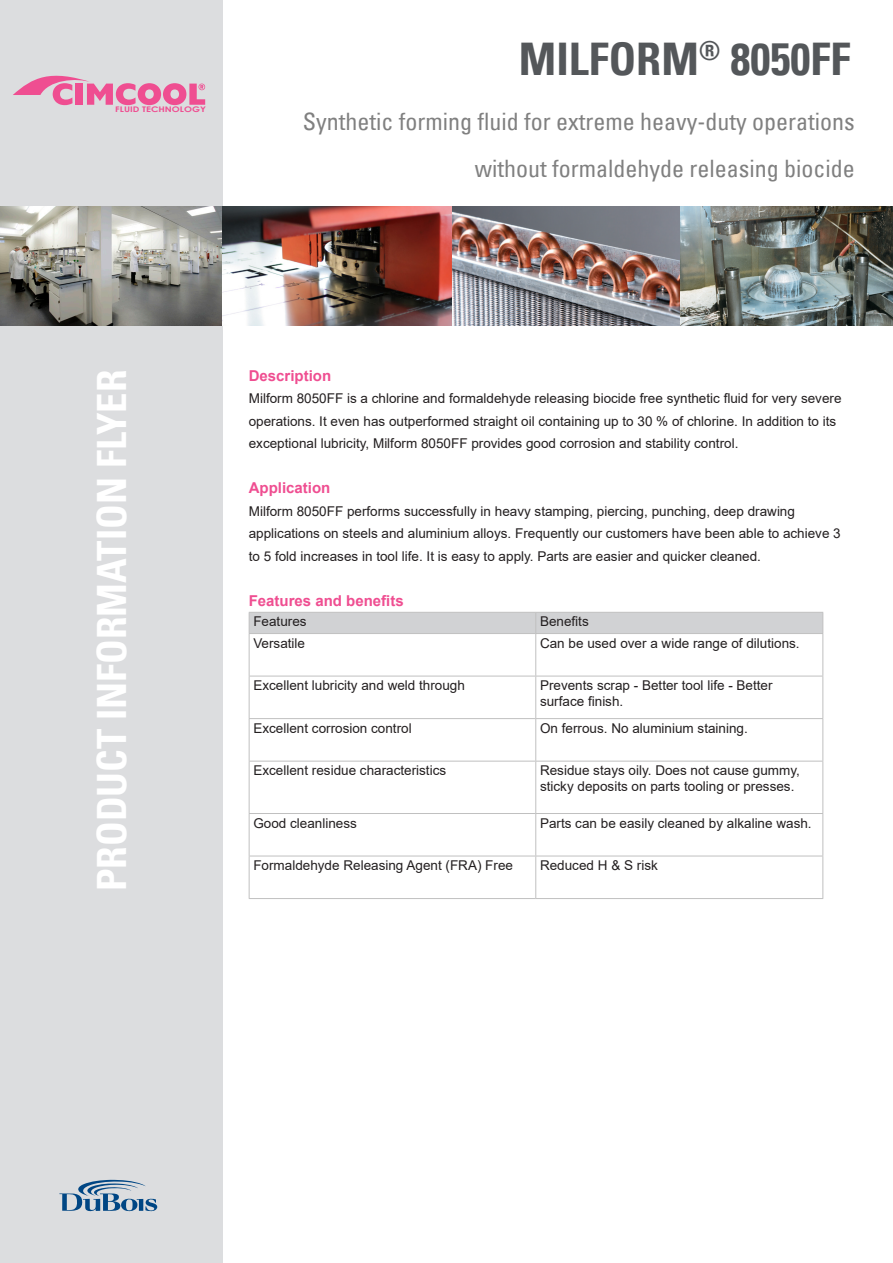
<style>
.page{position:relative;width:893px;height:1263px;background:#fff}
.page>*{position:absolute;margin:0;border:0;box-sizing:border-box;transform-origin:0 0}
.Product{font:45px "Univers Com 67 Bold Cond";color:#54575a}
.t1{font:40.5px "Univers Com 67 Bold Cond";color:#fff}
.Productlead_curs{font:condensed 24px/46.8px "Univers Com 57";color:#808080;text-align:right}
.t2{font:700 15px "Arial";color:#ef4e91}
.Heading_2{font:13.5px/22.5px "Arial";color:#231f20}
.Heading_7{font:13.5px "Arial";color:#231f20}
.t3{font:700 7.65px "Century Gothic";color:#ef4e91;scale:1.23 1}
</style>
<div class="page">
<div style="left:0;top:0;width:223px;height:1263px;background:#dcdddf"></div>
<svg style="left:13px;top:76px;width:192px;height:29px"></svg>
<svg style="left:59px;top:1180px;width:98px;height:31px"></svg>
<img style="left:452px;top:206px;width:228px;height:119px">
<img style="left:0;top:206px;width:452px;height:119px">
<img style="left:680px;top:206px;width:212px;height:119px">
<div style="left:249px;top:612px;width:574px;height:21px;background:#d1d2d4"></div>
<hr style="left:249px;top:633px;width:287px;height:1px;background:#c0c0c0">
<hr style="left:249px;top:634px;width:1px;height:42px;background:#c0c0c0">
<hr style="left:536px;top:633px;width:287px;height:1px;background:#c0c0c0">
<hr style="left:535px;top:634px;width:1px;height:42px;background:#c0c0c0">
<hr style="left:822px;top:634px;width:1px;height:42px;background:#c0c0c0">
<hr style="left:249px;top:676px;width:287px;height:1px;background:#c0c0c0">
<hr style="left:249px;top:676px;width:1px;height:42px;background:#c0c0c0">
<hr style="left:536px;top:676px;width:287px;height:1px;background:#c0c0c0">
<hr style="left:535px;top:676px;width:1px;height:42px;background:#c0c0c0">
<hr style="left:822px;top:676px;width:1px;height:42px;background:#c0c0c0">
<hr style="left:249px;top:718px;width:287px;height:1px;background:#c0c0c0">
<hr style="left:249px;top:719px;width:1px;height:42px;background:#c0c0c0">
<hr style="left:536px;top:718px;width:287px;height:1px;background:#c0c0c0">
<hr style="left:535px;top:719px;width:1px;height:42px;background:#c0c0c0">
<hr style="left:822px;top:719px;width:1px;height:42px;background:#c0c0c0">
<hr style="left:249px;top:761px;width:287px;height:1px;background:#c0c0c0">
<hr style="left:249px;top:761px;width:1px;height:52px;background:#c0c0c0">
<hr style="left:536px;top:761px;width:287px;height:1px;background:#c0c0c0">
<hr style="left:535px;top:761px;width:1px;height:52px;background:#c0c0c0">
<hr style="left:822px;top:761px;width:1px;height:52px;background:#c0c0c0">
<hr style="left:249px;top:813px;width:287px;height:1px;background:#c0c0c0">
<hr style="left:249px;top:814px;width:1px;height:42px;background:#c0c0c0">
<hr style="left:536px;top:813px;width:287px;height:1px;background:#c0c0c0">
<hr style="left:535px;top:814px;width:1px;height:42px;background:#c0c0c0">
<hr style="left:822px;top:814px;width:1px;height:42px;background:#c0c0c0">
<hr style="left:249px;top:856px;width:287px;height:1px;background:#c0c0c0">
<hr style="left:249px;top:856px;width:1px;height:42px;background:#c0c0c0">
<hr style="left:536px;top:856px;width:287px;height:1px;background:#c0c0c0">
<hr style="left:535px;top:856px;width:1px;height:42px;background:#c0c0c0">
<hr style="left:822px;top:856px;width:1px;height:42px;background:#c0c0c0">
<hr style="left:249px;top:898px;width:287px;height:1px;background:#c0c0c0">
<hr style="left:536px;top:898px;width:287px;height:1px;background:#c0c0c0">
<p class="t3" style="left:115px;top:104px;width:75px">FLUID TECHNOLOGY</p>
<p class="Product" style="left:519px;top:31px;width:333px">MILFORM<sup>®</sup> 8050FF</p>
<p class="Productlead_curs" style="left:303px;top:98px;width:553px">Synthetic forming fluid for extreme heavy-duty operations without formaldehyde releasing biocide</p>
<h2 class="t1" style="left:87px;top:891px;width:523px;rotate:-90deg">PRODUCT INFORMATION FLYER</h2>
<p class="t2" style="left:249px;top:365px;width:84px">Description</p>
<p class="Heading_2" style="left:249px;top:387px;width:594px">Milform 8050FF is a chlorine and formaldehyde releasing biocide free synthetic fluid for very severe operations. It even has outperformed straight oil containing up to 30 % of chlorine. In addition to its exceptional lubricity, Milform 8050FF provides good corrosion and stability control.</p>
<p class="t2" style="left:249px;top:478px;width:83px">Application</p>
<p class="Heading_2" style="left:249px;top:500px;width:594px">Milform 8050FF performs successfully in heavy stamping, piercing, punching, deep drawing applications on steels and aluminium alloys. Frequently our customers have been able to achieve 3 to 5 fold increases in tool life. It is easy to apply. Parts are easier and quicker cleaned.</p>
<p class="t2" style="left:249px;top:590px;width:157px">Features and benefits</p>
<p class="Heading_7" style="left:253px;top:612px;width:55px">Features</p>
<p class="Heading_2" style="left:540px;top:610px;width:50px">Benefits</p>
<p class="Heading_2" style="left:253px;top:631px;width:53px">Versatile</p>
<p class="Heading_2" style="left:540px;top:631px;width:261px">Can be used over a wide range of dilutions.</p>
<p class="Heading_2" style="left:253px;top:674px;width:213px">Excellent lubricity and weld through</p>
<p class="Heading_2" style="left:540px;top:677px;width:234px;line-height:16.2px">Prevents scrap - Better tool life - Better surface finish.</p>
<p class="Heading_2" style="left:253px;top:717px;width:160px">Excellent corrosion control</p>
<p class="Heading_2" style="left:540px;top:717px;width:209px">On ferrous. No aluminium staining.</p>
<p class="Heading_2" style="left:253px;top:759px;width:194px">Excellent residue characteristics</p>
<p class="Heading_2" style="left:540px;top:762px;width:261px;line-height:16.2px">Residue stays oily. Does not cause gummy, sticky deposits on parts tooling or presses.</p>
<p class="Heading_2" style="left:253px;top:811px;width:105px">Good cleanliness</p>
<p class="Heading_2" style="left:540px;top:811px;width:273px">Parts can be easily cleaned by alkaline wash.</p>
<p class="Heading_2" style="left:253px;top:854px;width:261px">Formaldehyde Releasing Agent (FRA) Free</p>
<p class="Heading_2" style="left:540px;top:854px;width:119px">Reduced H &amp; S risk</p>
</div>
